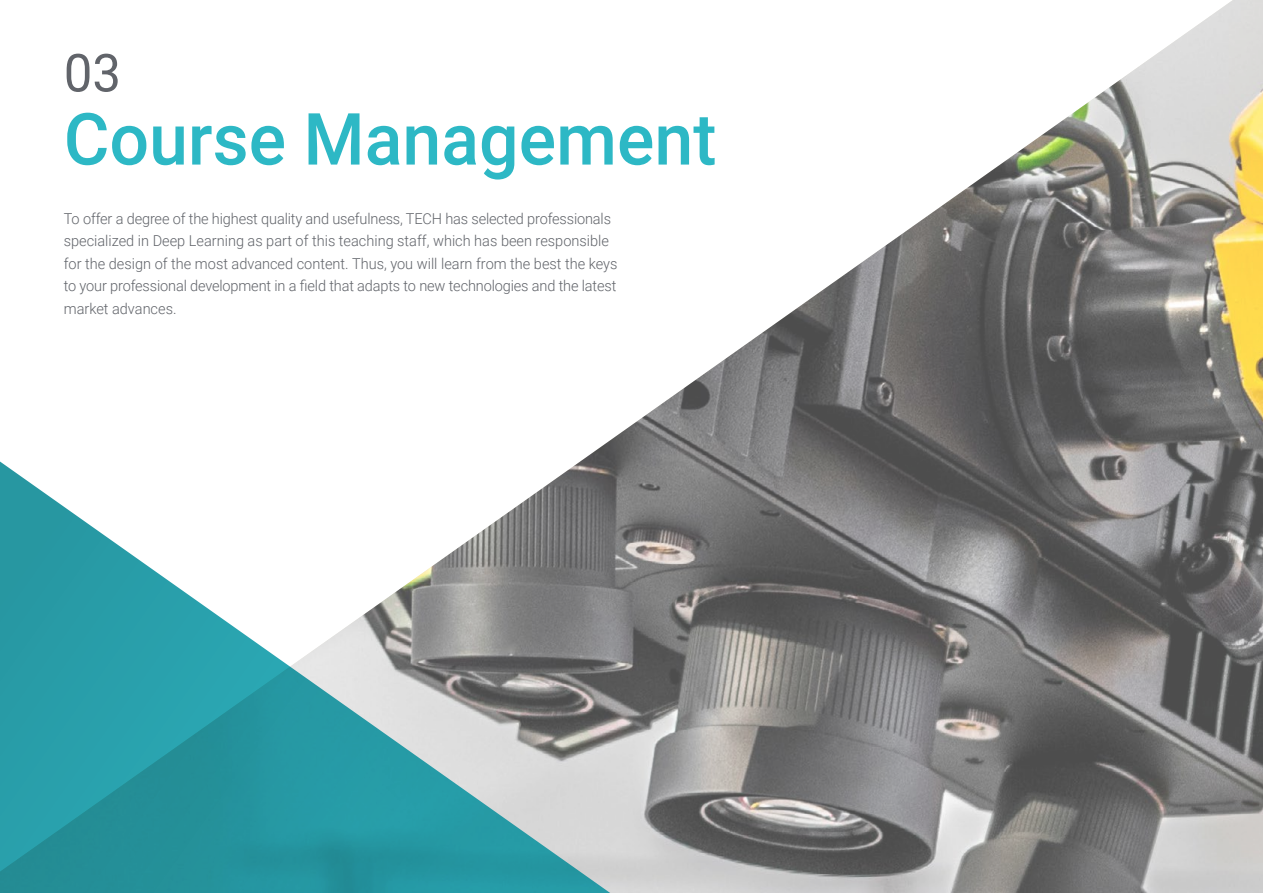
<style>
.page{position:relative;width:1263px;height:893px;background:#fff}
.page>*{position:absolute;margin:0;border:0;box-sizing:border-box;transform-origin:0 0}
.t1{font:500 72px "Roboto";color:#2db8c5}
.t2{font:52.5px "Roboto";color:#61646a}
.t3{font:300 15px/22.5px "Roboto";letter-spacing:-.01em;color:#61646a}
</style>
<div class="page">
<img style="left:602px;top:0;width:661px;height:893px">
<svg style="left:0;top:446px;width:640px;height:447px"></svg>
<h2 class="t2" style="left:64px;top:36px;width:59px">03</h2>
<h1 class="t1" style="left:64px;top:89px;width:654px">Course Management</h1>
<p class="t3" style="left:64px;top:207px;width:555px">To offer a degree of the highest quality and usefulness, TECH has selected professionals specialized in Deep Learning as part of this teaching staff, which has been responsible for the design of the most advanced content. Thus, you will learn from the best the keys to your professional development in a field that adapts to new technologies and the latest market advances.</p>
</div>
